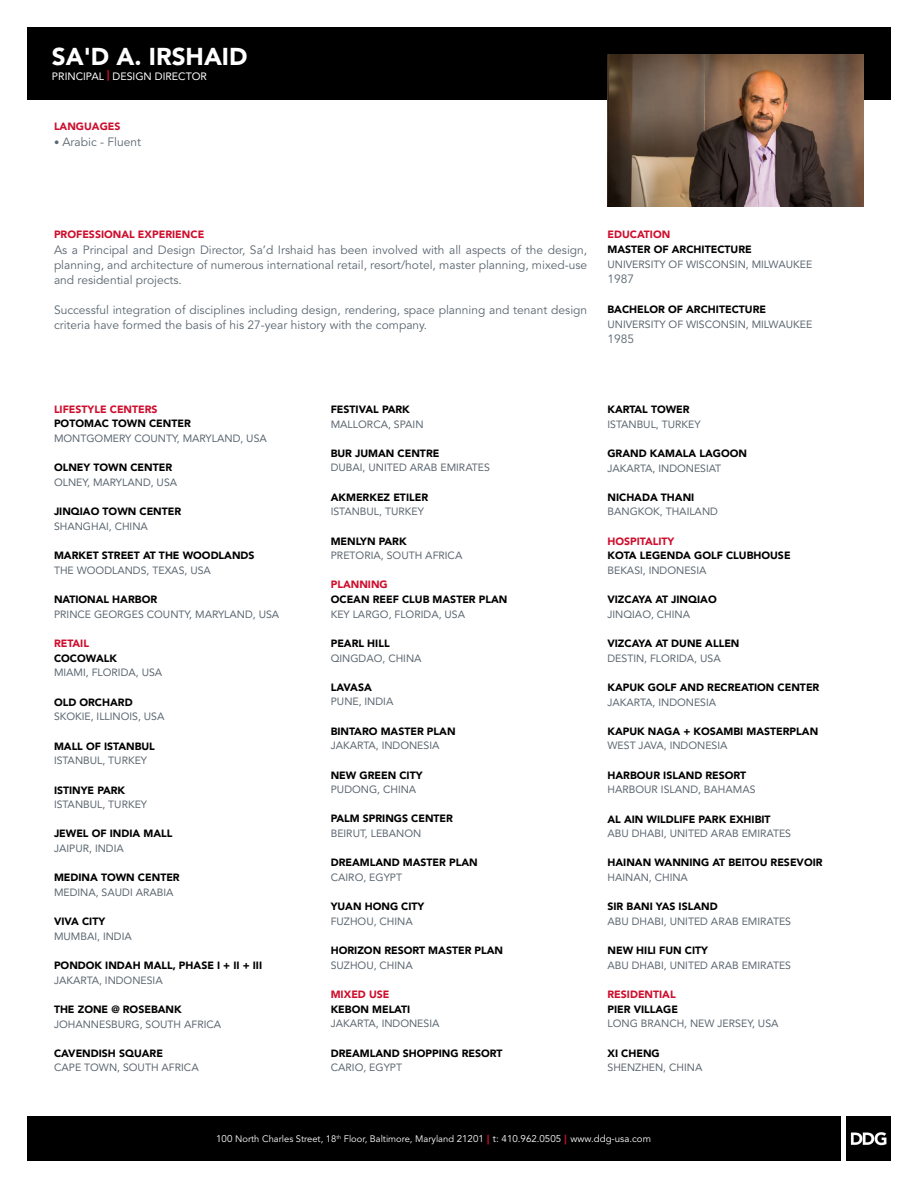
<style>
.page{position:relative;width:918px;height:1188px;background:#fff}
.page>*{position:absolute;margin:0;border:0;box-sizing:border-box;transform-origin:0 0}
.t1{font:900 24.3px "Avenir LT Std";color:#fff}
.t2{font:12px/15px "Avenir LT Std";color:#5b6670;text-align:justify}
.t3{font:10.65px "Avenir LT Std";color:#fff}
.t4{font:10.5px "Avenir LT Std";color:#5b6670}
.t5{font:900 10.5px "Avenir LT Std";color:#000}
.t6{font:900 10.5px "Avenir LT Std";color:#ce0e2d}
.t7{font:9.3px "Avenir LT Std";color:#fff}
.s1{font-weight:900;color:#ce0e2d}
.s2{font-weight:900;font-size:10.5px}
.s3{font-size:9.75px}
.s4{font-weight:900;font-size:9.75px;color:#ce0e2d}
</style>
<div class="page">
<div style="left:27px;top:27px;width:864px;height:72px;background:#000"></div>
<div style="left:27px;top:1116px;width:813px;height:45px;background:#000"></div>
<img style="left:608px;top:54px;width:256px;height:152px">
<img style="left:846px;top:1116px;width:45px;height:45px">
<h1 class="t1" style="left:52px;top:42px;width:197px">SA'D A. IRSHAID</h1>
<p class="t3" style="left:52px;top:70px;width:157px">PRINCIPAL <span class="s1">|</span> DESIGN DIRECTOR</p>
<p class="t6" style="left:54px;top:120px;width:68px">LANGUAGES</p>
<p class="t2" style="left:54px;top:135px;width:89px"><span class="s2">•</span> Arabic - Fluent</p>
<p class="t6" style="left:54px;top:228px;width:152px">PROFESSIONAL EXPERIENCE</p>
<p class="t6" style="left:607px;top:228px;width:64px">EDUCATION</p>
<p class="t5" style="left:608px;top:243px;width:146px">MASTER OF ARCHITECTURE</p>
<p class="t4" style="left:608px;top:258px;width:206px">UNIVERSITY OF WISCONSIN, MILWAUKEE</p>
<p class="t2" style="left:608px;top:271px;width:28px">1987</p>
<p class="t5" style="left:608px;top:303px;width:160px">BACHELOR OF ARCHITECTURE</p>
<p class="t4" style="left:608px;top:318px;width:206px">UNIVERSITY OF WISCONSIN, MILWAUKEE</p>
<p class="t2" style="left:608px;top:331px;width:28px">1985</p>
<p class="t2" style="left:54px;top:243px;width:535px">As a Principal and Design Director, Sa’d Irshaid has been involved with all aspects of the design, planning, and architecture of numerous international retail, resort/hotel, master planning, mixed-use and residential projects.</p>
<p class="t2" style="left:54px;top:303px;width:535px">Successful integration of disciplines including design, rendering, space planning and tenant design criteria have formed the basis of his 27-year history with the company.</p>
<p class="t6" style="left:54px;top:403px;width:105px">LIFESTYLE CENTERS</p>
<p class="t5" style="left:54px;top:417px;width:138px">POTOMAC TOWN CENTER</p>
<p class="t4" style="left:54px;top:432px;width:214px">MONTGOMERY COUNTY, MARYLAND, USA</p>
<p class="t5" style="left:54px;top:461px;width:120px">OLNEY TOWN CENTER</p>
<p class="t4" style="left:54px;top:476px;width:125px">OLNEY, MARYLAND, USA</p>
<p class="t5" style="left:54px;top:505px;width:129px">JINQIAO TOWN CENTER</p>
<p class="t4" style="left:54px;top:520px;width:95px">SHANGHAI, CHINA</p>
<p class="t5" style="left:54px;top:549px;width:202px">MARKET STREET AT THE WOODLANDS</p>
<p class="t4" style="left:54px;top:564px;width:158px">THE WOODLANDS, TEXAS, USA</p>
<p class="t5" style="left:54px;top:593px;width:105px">NATIONAL HARBOR</p>
<p class="t4" style="left:54px;top:608px;width:227px">PRINCE GEORGES COUNTY, MARYLAND, USA</p>
<p class="t6" style="left:54px;top:637px;width:37px">RETAIL</p>
<p class="t5" style="left:54px;top:652px;width:65px">COCOWALK</p>
<p class="t4" style="left:54px;top:666px;width:110px">MIAMI, FLORIDA, USA</p>
<p class="t5" style="left:54px;top:696px;width:80px">OLD ORCHARD</p>
<p class="t4" style="left:54px;top:711px;width:112px">SKOKIE, ILLINOIS, USA</p>
<p class="t5" style="left:54px;top:740px;width:102px">MALL OF ISTANBUL</p>
<p class="t4" style="left:54px;top:755px;width:95px">ISTANBUL, TURKEY</p>
<p class="t5" style="left:54px;top:784px;width:73px">ISTINYE PARK</p>
<p class="t4" style="left:54px;top:798px;width:95px">ISTANBUL, TURKEY</p>
<p class="t5" style="left:54px;top:827px;width:120px">JEWEL OF INDIA MALL</p>
<p class="t4" style="left:54px;top:842px;width:71px">JAIPUR, INDIA</p>
<p class="t5" style="left:54px;top:871px;width:127px">MEDINA TOWN CENTER</p>
<p class="t4" style="left:54px;top:886px;width:121px">MEDINA, SAUDI ARABIA</p>
<p class="t5" style="left:54px;top:915px;width:53px">VIVA CITY</p>
<p class="t4" style="left:54px;top:930px;width:79px">MUMBAI, INDIA</p>
<p class="t5" style="left:54px;top:959px;width:210px">PONDOK INDAH MALL, PHASE I + II + III</p>
<p class="t4" style="left:54px;top:974px;width:110px">JAKARTA, INDONESIA</p>
<p class="t5" style="left:54px;top:1003px;width:129px">THE ZONE @ ROSEBANK</p>
<p class="t4" style="left:54px;top:1018px;width:169px">JOHANNESBURG, SOUTH AFRICA</p>
<p class="t5" style="left:54px;top:1047px;width:111px">CAVENDISH SQUARE</p>
<p class="t4" style="left:54px;top:1062px;width:146px">CAPE TOWN, SOUTH AFRICA</p>
<p class="t5" style="left:331px;top:403px;width:81px">FESTIVAL PARK</p>
<p class="t4" style="left:331px;top:418px;width:94px">MALLORCA, SPAIN</p>
<p class="t5" style="left:331px;top:447px;width:110px">BUR JUMAN CENTRE</p>
<p class="t4" style="left:331px;top:462px;width:161px">DUBAI, UNITED ARAB EMIRATES</p>
<p class="t5" style="left:331px;top:491px;width:99px">AKMERKEZ ETILER</p>
<p class="t4" style="left:331px;top:506px;width:95px">ISTANBUL, TURKEY</p>
<p class="t5" style="left:331px;top:535px;width:77px">MENLYN PARK</p>
<p class="t4" style="left:331px;top:549px;width:133px">PRETORIA, SOUTH AFRICA</p>
<p class="t6" style="left:331px;top:578px;width:58px">PLANNING</p>
<p class="t5" style="left:331px;top:593px;width:178px">OCEAN REEF CLUB MASTER PLAN</p>
<p class="t4" style="left:331px;top:608px;width:136px">KEY LARGO, FLORIDA, USA</p>
<p class="t5" style="left:331px;top:637px;width:60px">PEARL HILL</p>
<p class="t4" style="left:331px;top:652px;width:92px">QINGDAO, CHINA</p>
<p class="t5" style="left:331px;top:681px;width:43px">LAVASA</p>
<p class="t4" style="left:331px;top:696px;width:64px">PUNE, INDIA</p>
<p class="t5" style="left:331px;top:725px;width:126px">BINTARO MASTER PLAN</p>
<p class="t4" style="left:331px;top:740px;width:110px">JAKARTA, INDONESIA</p>
<p class="t5" style="left:331px;top:769px;width:93px">NEW GREEN CITY</p>
<p class="t4" style="left:331px;top:783px;width:87px">PUDONG, CHINA</p>
<p class="t5" style="left:331px;top:812px;width:124px">PALM SPRINGS CENTER</p>
<p class="t4" style="left:331px;top:827px;width:92px">BEIRUT, LEBANON</p>
<p class="t5" style="left:331px;top:856px;width:149px">DREAMLAND MASTER PLAN</p>
<p class="t4" style="left:331px;top:871px;width:73px">CAIRO, EGYPT</p>
<p class="t5" style="left:331px;top:900px;width:95px">YUAN HONG CITY</p>
<p class="t4" style="left:331px;top:915px;width:84px">FUZHOU, CHINA</p>
<p class="t5" style="left:331px;top:944px;width:174px">HORIZON RESORT MASTER PLAN</p>
<p class="t4" style="left:331px;top:959px;width:84px">SUZHOU, CHINA</p>
<p class="t6" style="left:331px;top:988px;width:60px">MIXED USE</p>
<p class="t5" style="left:331px;top:1003px;width:81px">KEBON MELATI</p>
<p class="t4" style="left:331px;top:1018px;width:110px">JAKARTA, INDONESIA</p>
<p class="t5" style="left:331px;top:1046px;width:173px">DREAMLAND SHOPPING RESORT</p>
<p class="t4" style="left:331px;top:1061px;width:73px">CARIO, EGYPT</p>
<p class="t5" style="left:607px;top:403px;width:84px">KARTAL TOWER</p>
<p class="t4" style="left:607px;top:418px;width:95px">ISTANBUL, TURKEY</p>
<p class="t5" style="left:607px;top:447px;width:141px">GRAND KAMALA LAGOON</p>
<p class="t4" style="left:607px;top:462px;width:115px">JAKARTA, INDONESIAT</p>
<p class="t5" style="left:607px;top:491px;width:88px">NICHADA THANI</p>
<p class="t4" style="left:607px;top:506px;width:112px">BANGKOK, THAILAND</p>
<p class="t6" style="left:607px;top:535px;width:68px">HOSPITALITY</p>
<p class="t5" style="left:607px;top:549px;width:185px">KOTA LEGENDA GOLF CLUBHOUSE</p>
<p class="t4" style="left:607px;top:564px;width:101px">BEKASI, INDONESIA</p>
<p class="t5" style="left:607px;top:593px;width:111px">VIZCAYA AT JINQIAO</p>
<p class="t4" style="left:607px;top:608px;width:84px">JINQIAO, CHINA</p>
<p class="t5" style="left:607px;top:637px;width:134px">VIZCAYA AT DUNE ALLEN</p>
<p class="t4" style="left:607px;top:652px;width:115px">DESTIN, FLORIDA, USA</p>
<p class="t5" style="left:607px;top:681px;width:213px">KAPUK GOLF AND RECREATION CENTER</p>
<p class="t4" style="left:607px;top:696px;width:110px">JAKARTA, INDONESIA</p>
<p class="t5" style="left:607px;top:725px;width:212px">KAPUK NAGA + KOSAMBI MASTERPLAN</p>
<p class="t4" style="left:607px;top:740px;width:122px">WEST JAVA, INDONESIA</p>
<p class="t5" style="left:607px;top:769px;width:140px">HARBOUR ISLAND RESORT</p>
<p class="t4" style="left:607px;top:784px;width:150px">HARBOUR ISLAND, BAHAMAS</p>
<p class="t5" style="left:607px;top:813px;width:165px">AL AIN WILDLIFE PARK EXHIBIT</p>
<p class="t4" style="left:607px;top:827px;width:185px">ABU DHABI, UNITED ARAB EMIRATES</p>
<p class="t5" style="left:607px;top:856px;width:217px">HAINAN WANNING AT BEITOU RESEVOIR</p>
<p class="t4" style="left:607px;top:871px;width:82px">HAINAN, CHINA</p>
<p class="t5" style="left:607px;top:900px;width:112px">SIR BANI YAS ISLAND</p>
<p class="t4" style="left:607px;top:915px;width:185px">ABU DHABI, UNITED ARAB EMIRATES</p>
<p class="t5" style="left:607px;top:944px;width:102px">NEW HILI FUN CITY</p>
<p class="t4" style="left:607px;top:959px;width:185px">ABU DHABI, UNITED ARAB EMIRATES</p>
<p class="t6" style="left:607px;top:988px;width:70px">RESIDENTIAL</p>
<p class="t5" style="left:607px;top:1003px;width:72px">PIER VILLAGE</p>
<p class="t4" style="left:607px;top:1018px;width:173px">LONG BRANCH, NEW JERSEY, USA</p>
<p class="t5" style="left:607px;top:1047px;width:54px">XI CHENG</p>
<p class="t4" style="left:607px;top:1061px;width:96px">SHENZHEN, CHINA</p>
<p class="t7" style="left:216px;top:1134px;width:436px"><span class="s3">100</span> North Charles Street, 18<sup>th</sup> Floor, Baltimore, Maryland <span class="s3">21201</span> <span class="s4">|</span> <span class="s3">t: 410.962.0505</span> <span class="s4">|</span> <span class="s3">www.ddg-usa.com</span></p>
</div>
